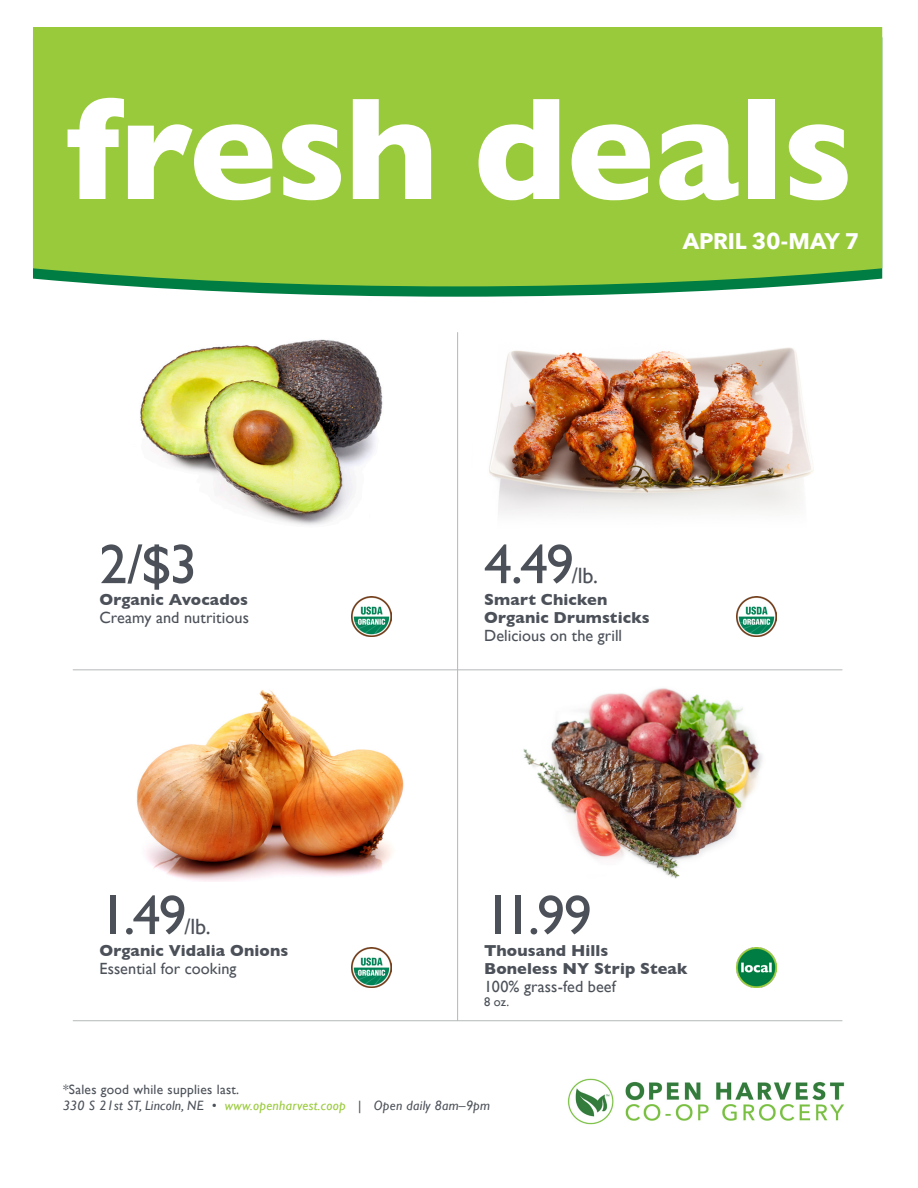
<style>
.page{position:relative;width:918px;height:1188px;background:#fff}
.page>*{position:absolute;margin:0;border:0;box-sizing:border-box;transform-origin:0 0}
.t1{font:56.1px "Gill Sans";letter-spacing:-.04em;color:#4c5159}
.Date_Line_Header{font:700 22.5px "Avenir Next";letter-spacing:-.01em;color:#fff}
.t2{font:22.05px "Gill Sans";color:#4c5159}
.t3{font:800 17.7px "Gill Sans";letter-spacing:-.015em;color:#fff}
.t4{font:800 16.2px/17.7px "Gill Sans";letter-spacing:.005em;color:#4c5159}
.t5{font:16.2px/17.7px "Gill Sans";letter-spacing:.005em;color:#4c5159}
.FOOTER_centered_copy{font:italic 13.5px "Gill Sans";letter-spacing:.02em;color:#4c5159}
.FOOTER_centered_copy-2{font:13.5px "Gill Sans";letter-spacing:.02em;color:#4c5159}
.t6{font:13.2px "Gill Sans";letter-spacing:.035em;color:#4c5159}
.t7{font:12.6px "Gill Sans";color:#4c5159}
.s1{font-weight:800}
.s2{font-weight:400}
.s3{color:#99ca3b}
</style>
<div class="page">
<img style="left:140px;top:339px;width:243px;height:187px">
<img style="left:351px;top:597px;width:40px;height:40px">
<img style="left:489px;top:347px;width:325px;height:167px">
<img style="left:736px;top:597px;width:40px;height:40px">
<img style="left:72px;top:669px;width:379px;height:213px">
<img style="left:351px;top:948px;width:40px;height:39px">
<img style="left:451px;top:669px;width:392px;height:210px">
<img style="left:736px;top:948px;width:40px;height:39px">
<svg style="left:127px;top:286px;width:661px;height:11px;fill:#007d43"></svg>
<div style="left:33px;top:27px;width:849px;height:259px;background:#99ca3b"></div>
<svg style="left:68px;top:98px;width:204px;height:102px"></svg>
<svg style="left:282px;top:124px;width:59px;height:76px"></svg>
<svg style="left:353px;top:99px;width:78px;height:100px"></svg>
<svg style="left:479px;top:99px;width:80px;height:101px"></svg>
<svg style="left:572px;top:124px;width:78px;height:76px"></svg>
<svg style="left:659px;top:124px;width:80px;height:76px"></svg>
<div style="left:748px;top:99px;width:26px;height:100px;background:#fff"></div>
<svg style="left:789px;top:124px;width:59px;height:76px"></svg>
<hr style="left:73px;top:1020px;width:769px;height:1px;background:#b4b8b9">
<hr style="left:73px;top:670px;width:769px;height:1px;background:#b4b8b9">
<hr style="left:457px;top:332px;width:1px;height:689px;background:#b4b8b9">
<img style="left:567px;top:1078px;width:278px;height:47px">
<div style="left:589px;top:227px;width:280px;height:36px;background:#99ca3c"></div>
<p class="t1" style="left:99px;top:532px;width:100px">2/$3</p>
<p class="t5" style="left:99px;top:591px;width:151px"><span class="s1">Organic Avocados<br></span>Creamy and nutritious</p>
<p class="t1" style="left:99px;top:883px;width:89px">1.49</p>
<p class="t2" style="left:184px;top:914px;width:28px">/lb.</p>
<p class="t4" style="left:99px;top:942px;width:190px">Organic Vidalia Onions<br><span class="s2">Essential for cooking</span></p>
<p class="t3" style="left:652px;top:229px;width:192px">MAY 1 - MAY 7, 2024<sup>*</sup></p>
<p class="Date_Line_Header" style="left:683px;top:222px;width:178px">APRIL 30-MAY 7</p>
<p class="t1" style="left:484px;top:532px;width:91px">4.49</p>
<p class="t2" style="left:572px;top:563px;width:28px">/lb.</p>
<p class="t4" style="left:484px;top:591px;width:167px">Smart Chicken<br>Organic Drumsticks<br><span class="s2">Delicious on the grill</span></p>
<p class="t1" style="left:484px;top:883px;width:109px">11.99</p>
<p class="t4" style="left:484px;top:942px;width:205px">Thousand Hills<br>Boneless NY Strip Steak<br><span class="s2">100% grass-fed beef</span></p>
<p class="t7" style="left:484px;top:995px;width:27px">8 oz.</p>
<p class="t6" style="left:71px;top:1081px;width:180px">*Sales g od while supplies last.</p>
<p class="FOOTER_centered_copy-2" style="left:63px;top:1081px;width:178px">*Sales good while supplies last.</p>
<p class="FOOTER_centered_copy" style="left:63px;top:1097px;width:429px">330 S 21st ST, Lincoln, NE • <span class="s3">www.openharvest.coop</span> | Open daily 8am–9pm</p>
</div>
